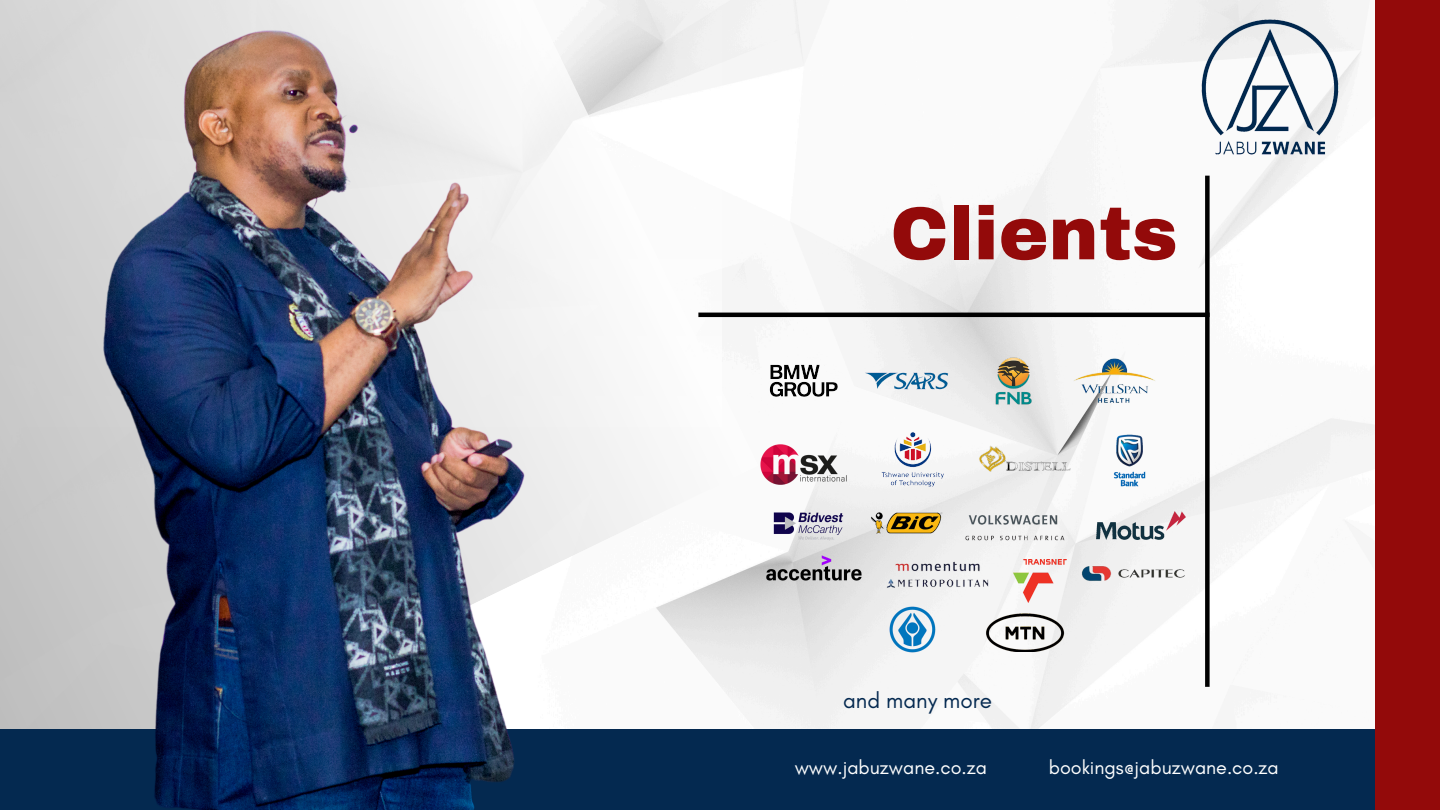
<style>
.page{position:relative;width:1440px;height:810px;background:#fff}
.page>*{position:absolute;margin:0;border:0;box-sizing:border-box;transform-origin:0 0}
.t1{font:900 75px "Archivo";color:#930a0a}
.t2{font:22.5px "Glacial Indifference";color:#042950}
.t3{font:19.65px "Glacial Indifference";color:#fff}
</style>
<div class="page">
<img style="left:758px;top:0;width:617px;height:729px">
<svg style="left:0;top:0;width:758px;height:729px"></svg>
<div style="left:0;top:729px;width:1440px;height:81px;background:#042950"></div>
<div style="left:1375px;top:0;width:65px;height:810px;background:#930a0a"></div>
<div style="left:1205px;top:176px;width:5px;height:511px;background:#000"></div>
<hr style="left:698px;top:313px;width:512px;height:4px;background:#000">
<img style="left:983px;top:351px;width:60px;height:60px;border-radius:50%">
<img style="left:864px;top:358px;width:85px;height:45px">
<img style="left:760px;top:444px;width:88px;height:43px">
<img style="left:755px;top:358px;width:99px;height:72px">
<img style="left:960px;top:501px;width:106px;height:28px">
<img style="left:962px;top:530px;width:105px;height:15px">
<img style="left:1073px;top:432px;width:113px;height:57px">
<img style="left:1096px;top:512px;width:89px;height:28px">
<img style="left:1069px;top:356px;width:92px;height:49px">
<img style="left:867px;top:431px;width:91px;height:61px">
<img style="left:862px;top:504px;width:89px;height:38px">
<img style="left:770px;top:507px;width:77px;height:37px">
<img style="left:958px;top:435px;width:133px;height:43px">
<img style="left:765px;top:545px;width:97px;height:43px">
<img style="left:1013px;top:560px;width:53px;height:43px">
<img style="left:1082px;top:557px;width:103px;height:29px">
<img style="left:885px;top:560px;width:105px;height:30px">
<img style="left:886px;top:602px;width:54px;height:54px">
<img style="left:971px;top:604px;width:107px;height:48px">
<img style="left:47px;top:0;width:496px;height:810px">
<img style="left:1164px;top:14px;width:211px;height:155px">
<p class="t1" style="left:890px;top:193px;width:289px">Clients</p>
<p class="t2" style="left:843px;top:687px;width:150px">and many more</p>
<h2 class="t3" style="left:795px;top:755px;width:194px">www.jabuzwane.co.za</h2>
<p class="t3" style="left:1049px;top:755px;width:232px">bookings@jabuzwane.co.za</p>
</div>
